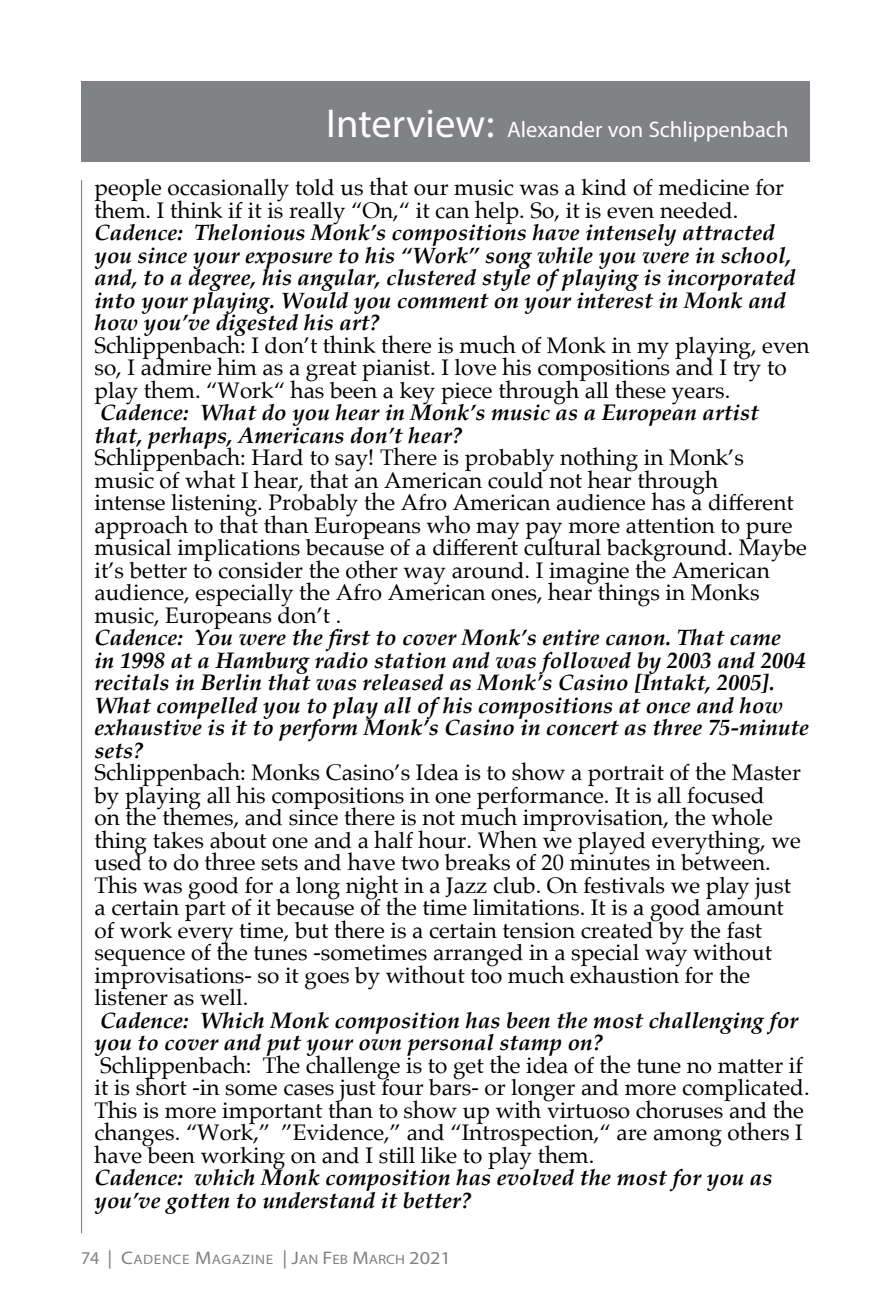
<style>
.page{position:relative;width:891px;height:1296px;background:#fff}
.page>*{position:absolute;margin:0;border:0;box-sizing:border-box;transform-origin:0 0}
.t1{font:49.5px "Myriad Pro";color:#fff}
.t2{font:22.5px/22.5px "Palatino";color:#000}
.t3{font:italic 700 22.5px/22.5px "Palatino";color:#000}
.t4{font:22.5px "Myriad Pro";color:#fff}
.t5{font:13.72px "Myriad Pro";letter-spacing:.04em;color:#808285;scale:1.11 1}
.s1{font-size:40.5px}
.s2{font-size:18px}
.s3{font-size:18.22px}
</style>
<div class="page">
<div style="left:81px;top:81px;width:729px;height:81px;background:#808285"></div>
<hr style="left:81px;top:180px;width:1px;height:1053px;background:#808285">
<h1 class="t1" style="left:326px;top:93px;width:230px">New Issues</h1>
<p class="t4" style="left:326px;top:115px;width:464px"><span class="s1">Interview:</span> Alexander von Schlippenbach</p>
<p class="t2" style="left:95px;top:176px;width:691px">people occasionally told us that our music was a kind of medicine for them. I think if it is really “On,“ it can help. So, it is even needed.</p>
<p class="t3" style="left:95px;top:221px;width:703px">Cadence: Thelonious Monk’s compositions have intensely attracted you since your exposure to his “Work” song while you were in school, and, to a degree, his angular, clustered style of playing is incorporated into your playing. Would you comment on your interest in Monk and how you’ve digested his art?</p>
<p class="t2" style="left:95px;top:334px;width:717px">Schlippenbach: I don’t think there is much of Monk in my playing, even so, I admire him as a great pianist. I love his compositions and I try to play them. “Work“ has been a key piece through all these years.</p>
<p class="t3" style="left:95px;top:401px;width:666px">Cadence: What do you hear in Monk’s music as a European artist that, perhaps, Americans don’t hear?</p>
<p class="t2" style="left:95px;top:446px;width:714px">Schlippenbach: Hard to say! There is probably nothing in Monk’s music of what I hear, that an American could not hear through<br>intense listening. Probably the Afro American audience has a different approach to that than Europeans who may pay more attention to pure musical implications because of a different cultural background. Maybe it’s better to consider the other way around. I imagine the American audience, especially the Afro American ones, hear things in Monks music, Europeans don’t .</p>
<p class="t3" style="left:95px;top:626px;width:716px">Cadence: You were the first to cover Monk’s entire canon. That came<br>in 1998 at a Hamburg radio station and was followed by 2003 and 2004 recitals in Berlin that was released as Monk’s Casino [Intakt, 2005].<br>What compelled you to play all of his compositions at once and how exhaustive is it to perform Monk’s Casino in concert as three 75-minute sets?</p>
<p class="t2" style="left:95px;top:761px;width:708px">Schlippenbach: Monks Casino’s Idea is to show a portrait of the Master by playing all his compositions in one performance. It is all focused<br>on the themes, and since there is not much improvisation, the whole thing takes about one and a half hour. When we played everything, we used to do three sets and have two breaks of 20 minutes in between.<br>This was good for a long night in a Jazz club. On festivals we play just a certain part of it because of the time limitations. It is a good amount of work every time, but there is a certain tension created by the fast sequence of the tunes -sometimes arranged in a special way without improvisations- so it goes by without too much exhaustion for the listener as well.</p>
<p class="t3" style="left:95px;top:1009px;width:705px">Cadence: Which Monk composition has been the most challenging for you to cover and put your own personal stamp on?</p>
<p class="t2" style="left:95px;top:1054px;width:717px">Schlippenbach: The challenge is to get the idea of the tune no matter if it is short -in some cases just four bars- or longer and more complicated.<br>This is more important than to show up with virtuoso choruses and the changes. “Work,” ”Evidence,” and “Introspection,“ are among others I have been working on and I still like to play them.</p>
<p class="t3" style="left:95px;top:1166px;width:679px">Cadence: which Monk composition has evolved the most for you as you’ve gotten to understand it better?</p>
<p class="t5" style="left:81px;top:1251px;width:335px"><span class="s2">74</span> <span class="s3">|</span> <span class="s3">C</span>ADENCE <span class="s3">M</span>AGAZINE <span class="s3">| J</span>AN <span class="s3">F</span>EB <span class="s3">M</span>ARCH <span class="s3">2021</span></p>
</div>
